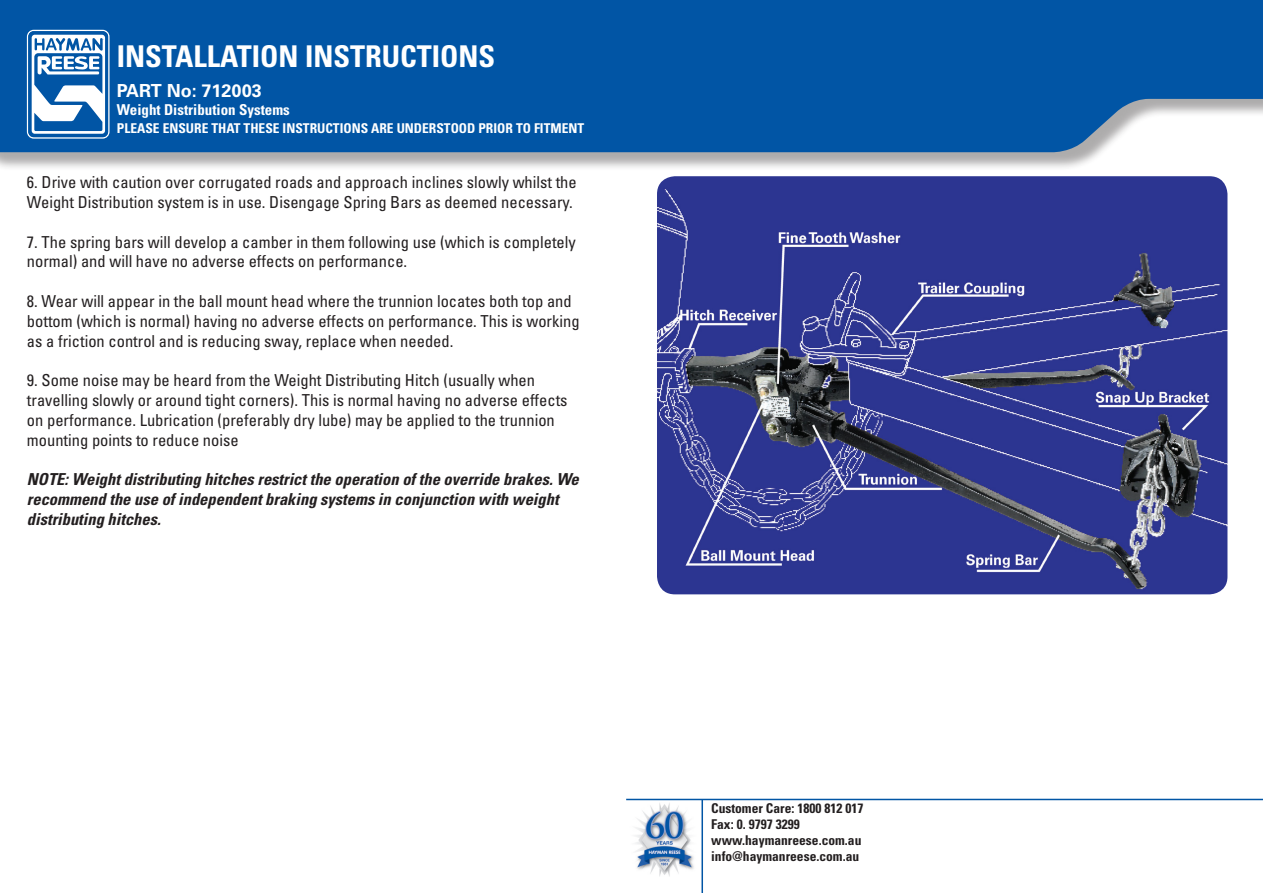
<style>
.page{position:relative;width:1263px;height:893px;background:#fff}
.page>*{position:absolute;margin:0;border:0;box-sizing:border-box;transform-origin:0 0}
.t1{font:700 condensed 30px "Univers LT Std";color:#fff}
.t2{font:700 18px "Univers LT Std";color:#fff}
.t3{font:condensed 16.5px/19.8px "Univers LT Std";color:#231f20}
.t4{font:italic 700 condensed 16.5px/19.8px "Univers LT Std";color:#231f20}
.t5{font:700 condensed 15px "Univers LT Std";color:#fff}
.t6{font:700 condensed 13.5px/16.2px "Univers LT Std";color:#231f20}
.t7{font:700 condensed 13.5px "Univers LT Std";color:#fff}
</style>
<div class="page">
<img style="left:635px;top:803px;width:59px;height:73px">
<hr style="left:701px;top:799px;width:2px;height:94px;background:#0155a5">
<hr style="left:626px;top:799px;width:637px;height:1px;background:#0155a5">
<div style="left:0;top:2px;width:1263px;height:169px;background:#231f20;opacity:.37"></div>
<div style="left:0;top:0;width:1263px;height:152px;background:#0155a5"></div>
<svg style="left:27px;top:30px;width:83px;height:109px"></svg>
<div style="left:28px;top:31px;width:80px;height:106px;background:linear-gradient(to right,#0256a5,#0155a5);border-radius:5px"></div>
<div style="left:32px;top:35px;width:73px;height:99px;background:#fff;border-radius:3px"></div>
<svg style="left:34px;top:38px;width:69px;height:93px"></svg>
<img style="left:657px;top:176px;width:570px;height:418px">
<h1 class="t1" style="left:117px;top:38px;width:380px">INSTALLATION INSTRUCTIONS</h1>
<p class="t2" style="left:117px;top:80px;width:146px">PART No: 712003</p>
<p class="t5" style="left:117px;top:101px;width:174px">Weight Distribution Systems</p>
<p class="t7" style="left:117px;top:120px;width:469px">PLEASE ENSURE THAT THESE INSTRUCTIONS ARE UNDERSTOOD PRIOR TO FITMENT</p>
<p class="t3" style="left:27px;top:172px;width:551px">6. Drive with caution over corrugated roads and approach inclines slowly whilst the<br>Weight Distribution system is in use. Disengage Spring Bars as deemed necessary.</p>
<p class="t3" style="left:27px;top:232px;width:550px">7. The spring bars will develop a camber in them following use (which is completely normal) and will have no adverse effects on performance.</p>
<p class="t3" style="left:27px;top:291px;width:554px">8. Wear will appear in the ball mount head where the trunnion locates both top and bottom (which is normal) having no adverse effects on performance. This is working as a friction control and is reducing sway, replace when needed.</p>
<p class="t3" style="left:27px;top:370px;width:542px">9. Some noise may be heard from the Weight Distributing Hitch (usually when travelling slowly or around tight corners). This is normal having no adverse effects on performance. Lubrication (preferably dry lube) may be applied to the trunnion mounting points to reduce noise</p>
<p class="t4" style="left:27px;top:469px;width:553px">NOTE: Weight distributing hitches restrict the operation of the override brakes. We recommend the use of independent braking systems in conjunction with weight distributing hitches.</p>
<p class="t6" style="left:711px;top:800px;width:154px">Customer Care: 1800 812 017<br>Fax: 0. 9797 3299 www.haymanreese.com.au info@haymanreese.com.au</p>
</div>
